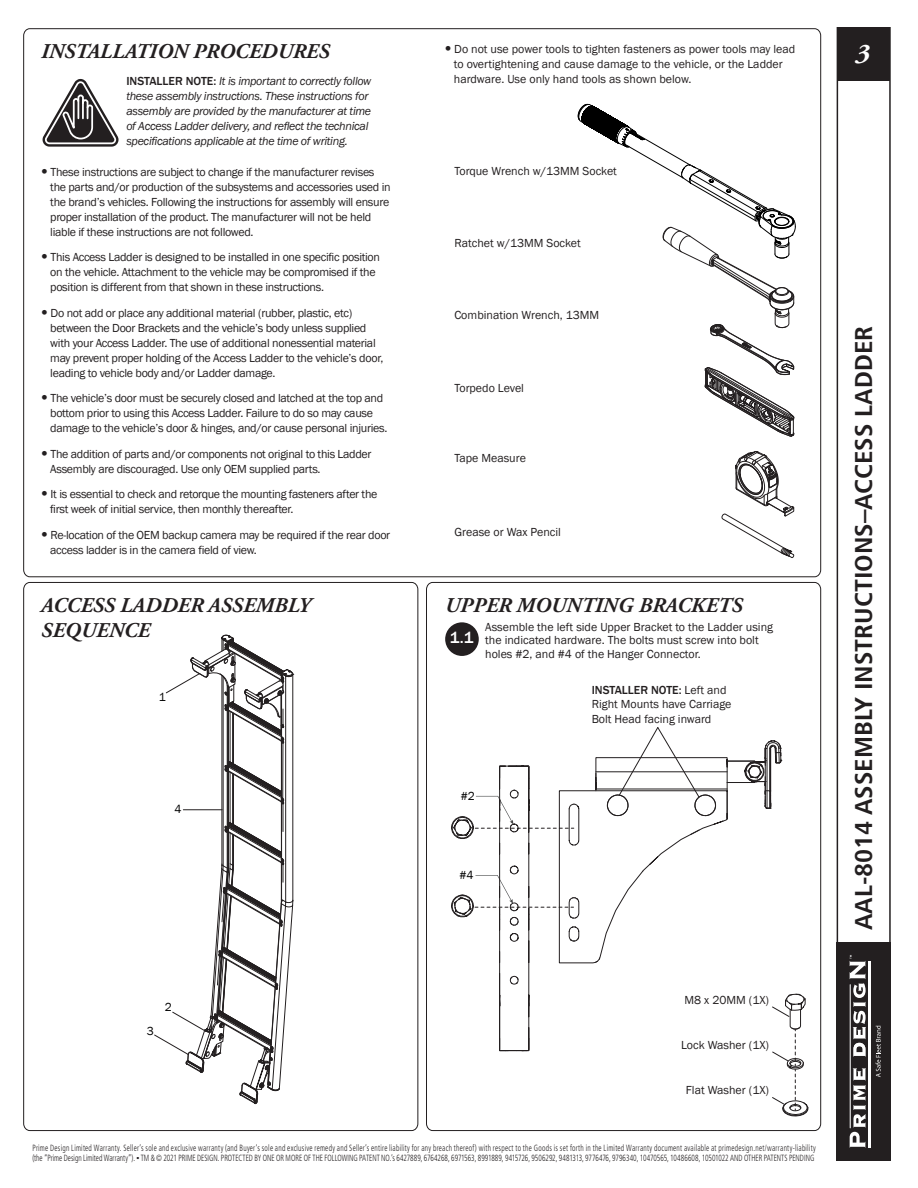
<style>
.page{position:relative;width:918px;height:1188px;background:#fff}
.page>*{position:absolute;margin:0;border:0;box-sizing:border-box;transform-origin:0 0}
.t1{font:italic 700 27px "Adobe Garamond Pro";color:#fff}
.t2{font:700 condensed 24.3px "Frutiger LT Std";color:#231f20;scale:1.11 1}
.t3{font:italic 700 21px/25.2px "Adobe Garamond Pro";color:#231f20}
.t4{font:500 16.5px "Franklin Gothic";color:#fff}
.t5{font:12px/15px "Franklin Gothic";letter-spacing:-.025em;color:#231f20}
.t6{font:12px/15px "Franklin Gothic";color:#231f20}
.t7{font:italic 12px/15px "Franklin Gothic";letter-spacing:-.025em;color:#231f20}
.t8{font:12px "Franklin Gothic";color:#000}
.t9{font:300 condensed 9px/10.5px "Frutiger LT Std";letter-spacing:.025em;color:#231f20;scale:.81 1}
.s1{font-weight:500;font-style:normal}
.s2{font-family:"Frutiger LT Std";font-weight:300;font-stretch:condensed;font-size:13.5px}
.s3{font-weight:500}
.s4{font-family:"Arial";font-weight:400;font-stretch:normal}
</style>
<div class="page">
<svg style="left:837px;top:27px;width:54px;height:915px"></svg>
<div style="left:837px;top:942px;width:54px;height:219px;background:#231f20"></div>
<hr style="left:868px;top:961px;width:3px;height:187px;background:#fff">
<svg style="left:850px;top:1068px;width:16px;height:80px"></svg>
<hr style="left:850px;top:984px;width:1px;height:144px;background:#fff">
<svg style="left:850px;top:955px;width:16px;height:101px"></svg>
<svg style="left:876px;top:1026px;width:5px;height:51px"></svg>
<svg style="left:42px;top:79px;width:77px;height:68px"></svg>
<svg style="left:578px;top:28px;width:218px;height:530px"></svg>
<svg style="left:451px;top:727px;width:357px;height:389px"></svg>
<svg style="left:154px;top:635px;width:140px;height:469px"></svg>
<div style="left:445px;top:622px;width:34px;height:34px;background:#231f20;border-radius:50%"></div>
<p class="t3" style="left:41px;top:40px;width:290px">INSTALLATION PROCEDURES</p>
<p class="t7" style="left:126px;top:74px;width:247px"><span class="s1">INSTALLER NOTE:</span> It is important to correctly follow these assembly instructions. These instructions for assembly are provided by the manufacturer at time of Access Ladder delivery, and reflect the technical specifications applicable at the time of writing.</p>
<p class="t5" style="left:50px;top:165px;width:342px;text-indent:-9px"><span class="s2">•</span> These instructions are subject to change if the manufacturer revises the parts and/or production of the subsystems and accessories used in the brand’s vehicles. Following the instructions for assembly will ensure proper installation of the product. The manufacturer will not be held liable if these instructions are not followed.</p>
<p class="t5" style="left:50px;top:250px;width:331px;text-indent:-9px"><span class="s2">•</span> This Access Ladder is designed to be installed in one specific position on the vehicle. Attachment to the vehicle may be compromised if the position is different from that shown in these instructions.</p>
<p class="t5" style="left:50px;top:306px;width:335px;text-indent:-9px"><span class="s2">•</span> Do not add or place any additional material (rubber, plastic, etc) between the Door Brackets and the vehicle’s body unless supplied with your Access Ladder. The use of additional nonessential material may prevent proper holding of the Access Ladder to the vehicle’s door, leading to vehicle body and/or Ladder damage.</p>
<p class="t5" style="left:50px;top:391px;width:339px;text-indent:-9px"><span class="s2">•</span> The vehicle’s door must be securely closed and latched at the top and bottom prior to using this Access Ladder. Failure to do so may cause damage to the vehicle’s door &amp; hinges, and/or cause personal injuries.</p>
<p class="t5" style="left:50px;top:447px;width:323px;text-indent:-9px"><span class="s2">•</span> The addition of parts and/or components not original to this Ladder<br>Assembly are discouraged. Use only OEM supplied parts.</p>
<p class="t5" style="left:50px;top:487px;width:329px;text-indent:-9px"><span class="s2">•</span> It is essential to check and retorque the mounting fasteners after the first week of initial service, then monthly thereafter.</p>
<p class="t5" style="left:50px;top:528px;width:341px;text-indent:-9px"><span class="s2">•</span> Re-location of the OEM backup camera may be required if the rear door access ladder is in the camera field of view.</p>
<p class="t3" style="left:41px;top:593px;width:271px">ACCESS LADDER ASSEMBLY<br>SEQUENCE</p>
<p class="t8" style="left:159px;top:690px;width:9px">1</p>
<p class="t8" style="left:174px;top:802px;width:9px">4</p>
<p class="t8" style="left:147px;top:1023px;width:9px">3</p>
<p class="t8" style="left:165px;top:1000px;width:9px">2</p>
<p class="t6" style="left:454px;top:42px;width:343px;text-indent:-9px"><span class="s2">•</span> Do not use power tools to tighten fasteners as power tools may lead to overtightening and cause damage to the vehicle, or the Ladder hardware. Use only hand tools as shown below.</p>
<p class="t6" style="left:454px;top:164px;width:164px">Torque Wrench w/13MM Socket</p>
<p class="t6" style="left:454px;top:236px;width:128px">Ratchet w/13MM Socket</p>
<p class="t6" style="left:454px;top:307px;width:146px">Combination Wrench, 13MM</p>
<p class="t6" style="left:454px;top:381px;width:71px">Torpedo Level</p>
<p class="t6" style="left:454px;top:451px;width:73px">Tape Measure</p>
<p class="t6" style="left:454px;top:524px;width:108px">Grease or Wax Pencil</p>
<p class="t3" style="left:445px;top:593px;width:299px">UPPER MOUNTING BRACKETS</p>
<p class="t6" style="left:485px;top:620px;width:289px;line-height:13.5px">Assemble the left side Upper Bracket to the Ladder using the indicated hardware. The bolts must screw into bolt holes #2, and #4 of the Hanger Connector.</p>
<p class="t4" style="left:450px;top:628px;width:25px">1.1</p>
<p class="t8" style="left:461px;top:789px;width:16px">#2</p>
<p class="t8" style="left:460px;top:868px;width:16px">#4</p>
<p class="t6" style="left:592px;top:683px;width:141px;line-height:14.4px"><span class="s3">INSTALLER NOTE:</span> Left and<br>Right Mounts have Carriage<br>Bolt Head facing inward</p>
<p class="t5" style="left:684px;top:993px;width:86px">M8 x 20MM (1X)</p>
<p class="t6" style="left:681px;top:1038px;width:90px">Lock Washer (1X)</p>
<p class="t6" style="left:686px;top:1083px;width:85px">Flat Washer (1X)</p>
<p class="t9" style="left:32px;top:1142px;width:969px">Prime Design Limited Warranty. Seller’s sole and exclusive warranty (and Buyer’s sole and exclusive remedy and Seller’s entire liability for any breach thereof) with respect to the Goods is set forth in the Limited Warranty document available at primedesign.net/warranty-liability (the “Prime Design Limited Warranty”). <span class="s4">▪</span> TM &amp; © 2021 PRIME DESIGN. PROTECTED BY ONE OR MORE OF THE FOLLOWING PATENT NO.’s 6427889, 6764268, 6971563, 8991889, 9415726, 9506292, 9481313, 9776476, 9796340, 10470565, 10486608, 10501022 AND OTHER PATENTS PENDING</p>
<h1 class="t1" style="left:856px;top:38px;width:16px">3</h1>
<p class="t2" style="left:849px;top:930px;width:546px;rotate:-90deg">AAL-8014 ASSEMBLY INSTRUCTIONS–ACCESS LADDER</p>
</div>
